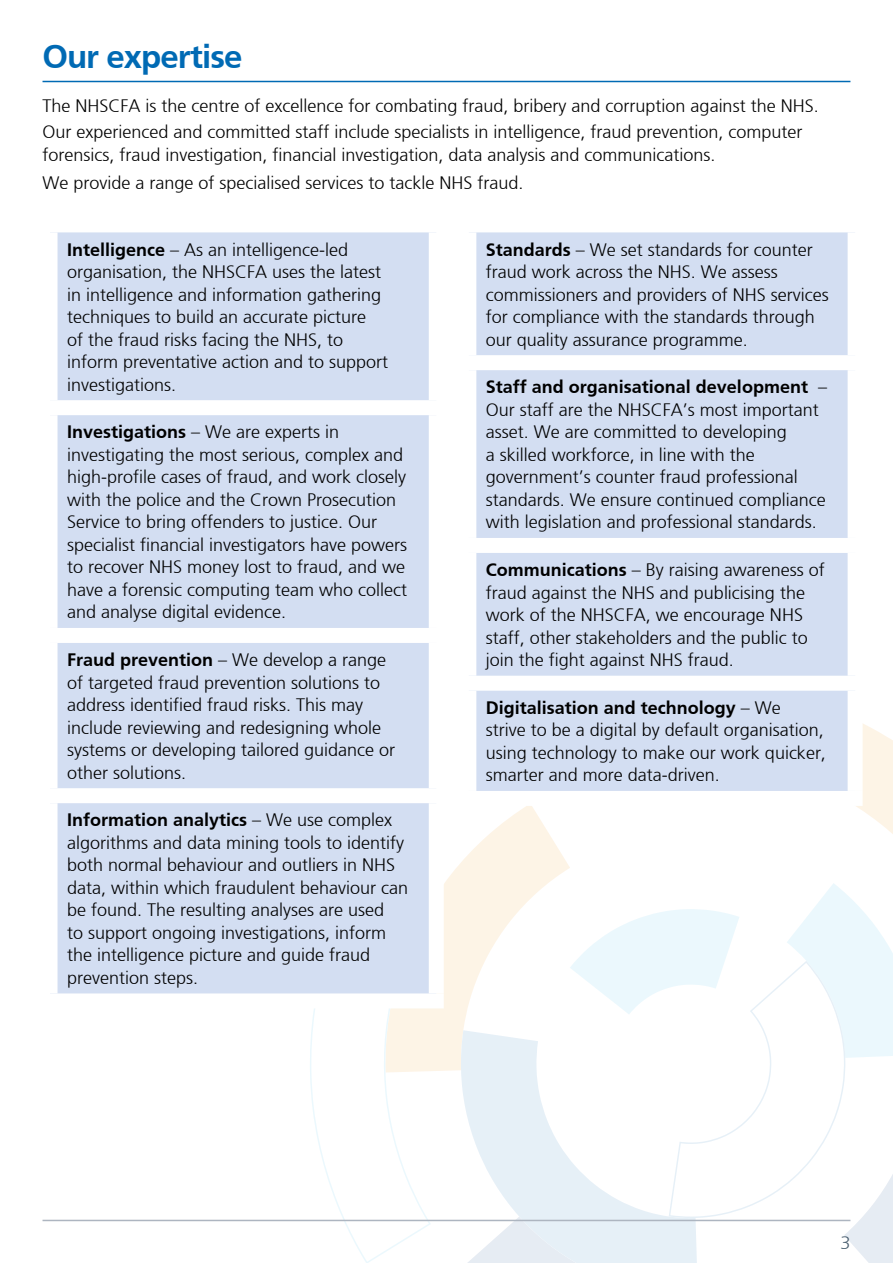
<style>
.page{position:relative;width:893px;height:1263px;background:#fff}
.page>*{position:absolute;margin:0;border:0;box-sizing:border-box;transform-origin:0 0}
.t1{font:700 33px "Frutiger";letter-spacing:-.03em;color:#006ab4}
.t2{font:300 18px/22.5px "Frutiger";color:#000}
.t3{font:300 18px "Frutiger";color:#475c6d}
.s1{font-weight:700}
</style>
<div class="page">
<svg style="left:787px;top:1174px;width:106px;height:89px"></svg>
<svg style="left:431px;top:806px;width:139px;height:265px"></svg>
<svg style="left:461px;top:1030px;width:237px;height:233px;fill:#ecf2f7"></svg>
<svg style="left:570px;top:910px;width:110px;height:104px"></svg>
<svg style="left:669px;top:961px;width:177px;height:257px"></svg>
<svg style="left:680px;top:724px;width:213px;height:394px"></svg>
<svg style="left:309px;top:1008px;width:122px;height:255px"></svg>
<hr style="left:43px;top:1220px;width:807px;height:1px;background:#adb5c0">
<div style="left:58px;top:232px;width:371px;height:761px;background:#d3def2"></div>
<div style="left:43px;top:400px;width:401px;height:15px;background:#fff"></div>
<div style="left:43px;top:628px;width:401px;height:15px;background:#fff"></div>
<div style="left:43px;top:788px;width:401px;height:15px;background:#fff"></div>
<div style="left:429px;top:803px;width:15px;height:190px;background:#fff"></div>
<div style="left:43px;top:993px;width:401px;height:15px;background:#fff"></div>
<div style="left:476px;top:232px;width:372px;height:559px;background:#d3def2"></div>
<div style="left:461px;top:355px;width:402px;height:15px;background:#fff"></div>
<div style="left:461px;top:538px;width:402px;height:15px;background:#fff"></div>
<div style="left:461px;top:676px;width:402px;height:15px;background:#fff"></div>
<div style="left:848px;top:691px;width:15px;height:100px;background:#fff"></div>
<div style="left:461px;top:791px;width:402px;height:15px;background:#fff"></div>
<hr style="left:43px;top:81px;width:807px;height:1px;background:#006ab4">
<p class="t1" style="left:43px;top:37px;width:201px">Our expertise</p>
<p class="t2" style="left:43px;top:94px;width:778px">The NHSCFA is the centre of excellence for combating fraud, bribery and corruption against the NHS.</p>
<p class="t2" style="left:43px;top:121px;width:762px">Our experienced and committed staff include specialists in intelligence, fraud prevention, computer forensics, fraud investigation, financial investigation, data analysis and communications.</p>
<p class="t2" style="left:43px;top:172px;width:483px">We provide a range of specialised services to tackle NHS fraud.</p>
<p class="t2" style="left:67px;top:238px;width:323px"><span class="s1">Intelligence</span> – As an intelligence-led organisation, the NHSCFA uses the latest in intelligence and information gathering techniques to build an accurate picture<br>of the fraud risks facing the NHS, to inform preventative action and to support investigations.</p>
<p class="t2" style="left:67px;top:421px;width:342px"><span class="s1">Investigations</span> – We are experts in investigating the most serious, complex and high-profile cases of fraud, and work closely with the police and the Crown Prosecution Service to bring offenders to justice. Our specialist financial investigators have powers to recover NHS money lost to fraud, and we have a forensic computing team who collect and analyse digital evidence.</p>
<p class="t2" style="left:67px;top:649px;width:330px"><span class="s1">Fraud prevention</span> – We develop a range of targeted fraud prevention solutions to address identified fraud risks. This may include reviewing and redesigning whole systems or developing tailored guidance or other solutions.</p>
<p class="t2" style="left:67px;top:809px;width:343px"><span class="s1">Information analytics</span> – We use complex algorithms and data mining tools to identify both normal behaviour and outliers in NHS data, within which fraudulent behaviour can be found. The resulting analyses are used<br>to support ongoing investigations, inform the intelligence picture and guide fraud prevention steps.</p>
<p class="t2" style="left:486px;top:238px;width:345px"><span class="s1">Standards</span> – We set standards for counter fraud work across the NHS. We assess commissioners and providers of NHS services for compliance with the standards through our quality assurance programme.</p>
<p class="t2" style="left:486px;top:376px;width:343px"><span class="s1">Staff and organisational development</span> – Our staff are the NHSCFA’s most important asset. We are committed to developing<br>a skilled workforce, in line with the government’s counter fraud professional standards. We ensure continued compliance with legislation and professional standards.</p>
<p class="t2" style="left:486px;top:559px;width:341px"><span class="s1">Communications</span> – By raising awareness of fraud against the NHS and publicising the work of the NHSCFA, we encourage NHS staff, other stakeholders and the public to join the fight against NHS fraud.</p>
<p class="t2" style="left:486px;top:696px;width:342px"><span class="s1">Digitalisation and technology</span> – We<br>strive to be a digital by default organisation, using technology to make our work quicker, smarter and more data-driven.</p>
<p class="t3" style="left:840px;top:1232px;width:12px">3</p>
</div>
